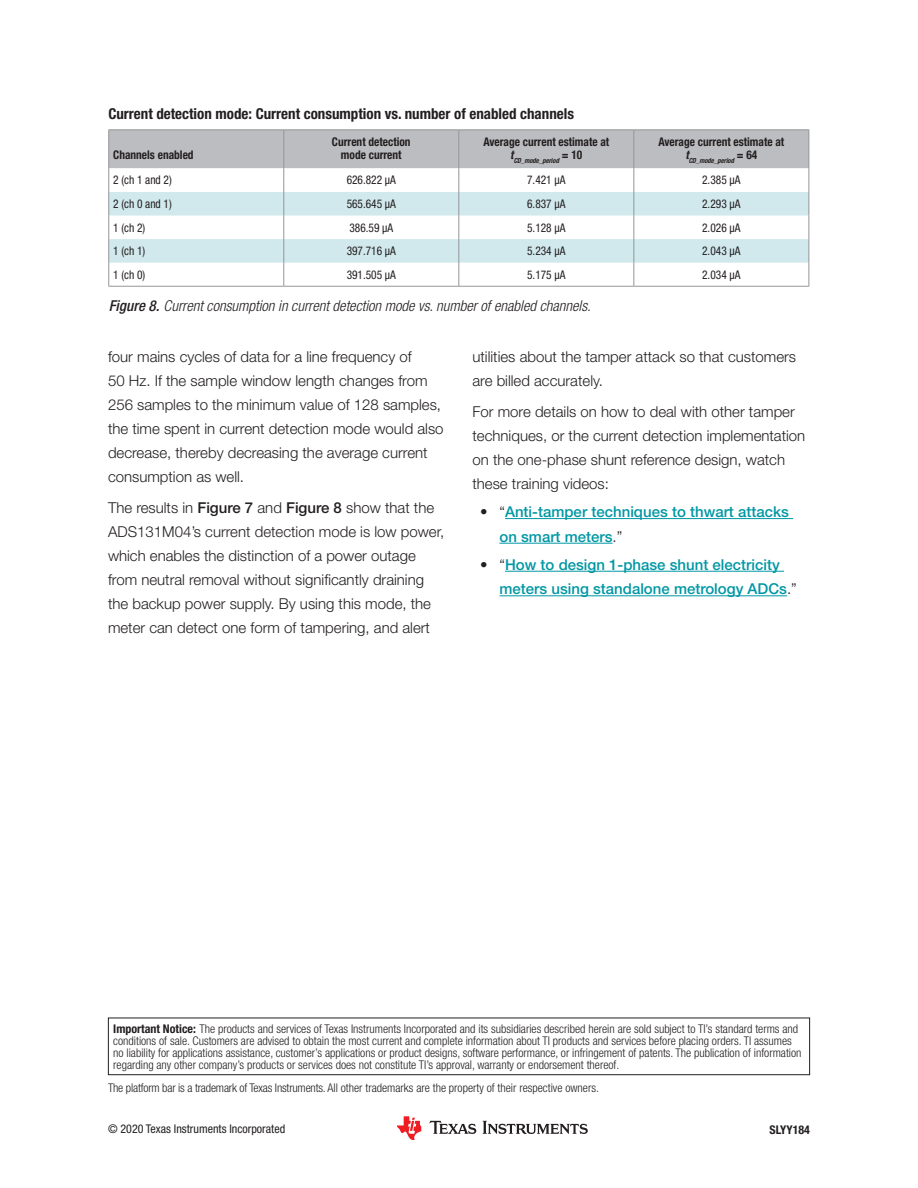
<style>
.page{position:relative;width:918px;height:1188px;background:#fff}
.page>*{position:absolute;margin:0;border:0;box-sizing:border-box;transform-origin:0 0}
.t1{font:300 15px/24px "Helvetica Neue LT Std";color:#231f20}
.t2{font:500 15px/24.6px "Helvetica Neue LT Std";color:#0097a4}
.t3{font:italic 300 condensed 15px "Helvetica Neue LT Std";color:#231f20}
.t4{font:700 condensed 15px "Helvetica Neue LT Std";color:#231f20}
.t5{font:300 condensed 12px/12px "Helvetica Neue LT Std";color:#231f20}
.t6{font:condensed 12px "Helvetica Neue LT Std";color:#231f20;scale:.95 1}
.t7{font:700 condensed 12px/13.5px "Helvetica Neue LT Std";color:#231f20;text-align:center;scale:.95 1}
.t8{font:condensed 12px "Helvetica Neue LT Std";color:#231f20}
.t9{font:700 condensed 12px "Helvetica Neue LT Std";color:#231f20}
.t10{font:italic 700 condensed 7.05px "Helvetica Neue LT Std";color:#231f20;scale:.95 1}
.s1{font-weight:500}
.s2{font-weight:700;font-stretch:condensed;color:#231f20}
.s3{font-weight:300;color:#231f20}
.s4{font-weight:700}
</style>
<div class="page">
<hr style="left:505px;top:518px;width:288px;height:1px;background:#0097a4">
<hr style="left:500px;top:543px;width:113px;height:1px;background:#0097a4">
<hr style="left:505px;top:571px;width:279px;height:1px;background:#0097a4">
<hr style="left:500px;top:595px;width:287px;height:1px;background:#0097a4">
<svg style="left:429px;top:1121px;width:47px;height:13px"></svg>
<svg style="left:483px;top:1121px;width:105px;height:13px"></svg>
<svg style="left:397px;top:1116px;width:24px;height:24px"></svg>
<div style="left:108px;top:1018px;width:702px;height:57px;border:1px solid #231f20"></div>
<hr style="left:108px;top:129px;width:176px;height:1px;background:#939598">
<hr style="left:284px;top:129px;width:175px;height:1px;background:#939598">
<hr style="left:459px;top:129px;width:175px;height:1px;background:#939598">
<hr style="left:634px;top:129px;width:175px;height:1px;background:#939598">
<svg style="left:108px;top:130px;width:701px;height:156px"></svg>
<hr style="left:108px;top:286px;width:176px;height:1px;background:#939598">
<hr style="left:284px;top:286px;width:175px;height:1px;background:#939598">
<hr style="left:459px;top:286px;width:175px;height:1px;background:#939598">
<hr style="left:634px;top:286px;width:175px;height:1px;background:#939598">
<p class="t4" style="left:108px;top:104px;width:467px">Current detection mode: Current consumption vs. number of enabled channels</p>
<p class="t7" style="left:113px;top:148px;width:86px">Channels enabled</p>
<p class="t7" style="left:332px;top:135px;width:84px">Current detection mode current</p>
<p class="t7" style="left:483px;top:135px;width:134px">Average current estimate at</p>
<p class="t10" style="left:510px;top:157px;width:77px"><sup>t</sup>CD_mode_period <sup>=</sup> <sup>10</sup></p>
<p class="t7" style="left:658px;top:135px;width:134px">Average current estimate at</p>
<p class="t10" style="left:685px;top:157px;width:77px"><sup>t</sup>CD_mode_period <sup>=</sup> <sup>64</sup></p>
<p class="t6" style="left:113px;top:173px;width:63px">2 (ch 1 and 2)</p>
<p class="t6" style="left:347px;top:173px;width:53px">626.822 µA</p>
<p class="t6" style="left:527px;top:173px;width:42px">7.421 µA</p>
<p class="t6" style="left:702px;top:173px;width:42px">2.385 µA</p>
<p class="t6" style="left:113px;top:197px;width:63px">2 (ch 0 and 1)</p>
<p class="t6" style="left:347px;top:197px;width:53px">565.645 µA</p>
<p class="t6" style="left:527px;top:197px;width:42px">6.837 µA</p>
<p class="t6" style="left:702px;top:197px;width:42px">2.293 µA</p>
<p class="t6" style="left:113px;top:220px;width:35px">1 (ch 2)</p>
<p class="t6" style="left:349px;top:220px;width:48px">386.59 µA</p>
<p class="t6" style="left:527px;top:220px;width:42px">5.128 µA</p>
<p class="t6" style="left:702px;top:220px;width:42px">2.026 µA</p>
<p class="t6" style="left:113px;top:244px;width:35px">1 (ch 1)</p>
<p class="t6" style="left:347px;top:244px;width:53px">397.716 µA</p>
<p class="t6" style="left:527px;top:244px;width:42px">5.234 µA</p>
<p class="t6" style="left:702px;top:244px;width:42px">2.043 µA</p>
<p class="t6" style="left:113px;top:268px;width:35px">1 (ch 0)</p>
<p class="t6" style="left:347px;top:268px;width:53px">391.505 µA</p>
<p class="t6" style="left:527px;top:268px;width:42px">5.175 µA</p>
<p class="t6" style="left:702px;top:268px;width:42px">2.034 µA</p>
<p class="t3" style="left:109px;top:297px;width:484px"><span class="s1">Figure 8.</span> Current consumption in current detection mode vs. number of enabled channels.</p>
<p class="t1" style="left:108px;top:345px;width:337px">four mains cycles of data for a line frequency of<br>50 Hz. If the sample window length changes from 256 samples to the minimum value of 128 samples, the time spent in current detection mode would also decrease, thereby decreasing the average current consumption as well.</p>
<p class="t1" style="left:108px;top:495px;width:338px">The results in <span class="s1">Figure 7</span> and <span class="s1">Figure 8</span> show that the ADS131M04’s current detection mode is low power, which enables the distinction of a power outage from neutral removal without significantly draining the backup power supply. By using this mode, the meter can detect one form of tampering, and alert</p>
<p class="t1" style="left:472px;top:345px;width:325px">utilities about the tamper attack so that customers are billed accurately.</p>
<p class="t1" style="left:472px;top:399px;width:334px">For more details on how to deal with other tamper techniques, or the current detection implementation on the one-phase shunt reference design, watch these training videos:</p>
<p class="t2" style="left:500px;top:499px;width:291px;text-indent:-20px"><span class="s2">•</span> <span class="s3">“</span>Anti-tamper techniques to thwart attacks on smart meters<span class="s3">.”</span></p>
<p class="t2" style="left:500px;top:552px;width:299px;text-indent:-20px"><span class="s2">•</span> <span class="s3">“</span>How to design 1-phase shunt electricity meters using standalone metrology ADCs<span class="s3">.”</span></p>
<p class="t5" style="left:113px;top:1022px;width:690px"><span class="s4">Important Notice:</span> The products and services of Texas Instruments Incorporated and its subsidiaries described herein are sold subject to TI’s standard terms and conditions of sale. Customers are advised to obtain the most current and complete information about TI products and services before placing orders. TI assumes no liability for applications assistance, customer’s applications or product designs, software performance, or infringement of patents. The publication of information regarding any other company’s products or services does not constitute TI’s approval, warranty or endorsement thereof.</p>
<p class="t5" style="left:108px;top:1081px;width:492px">The platform bar is a trademark of Texas Instruments. All other trademarks are the property of their respective owners.</p>
<p class="t8" style="left:108px;top:1122px;width:179px">© 2020 Texas Instruments Incorporated</p>
<p class="t9" style="left:770px;top:1123px;width:42px">SLYY184</p>
</div>
